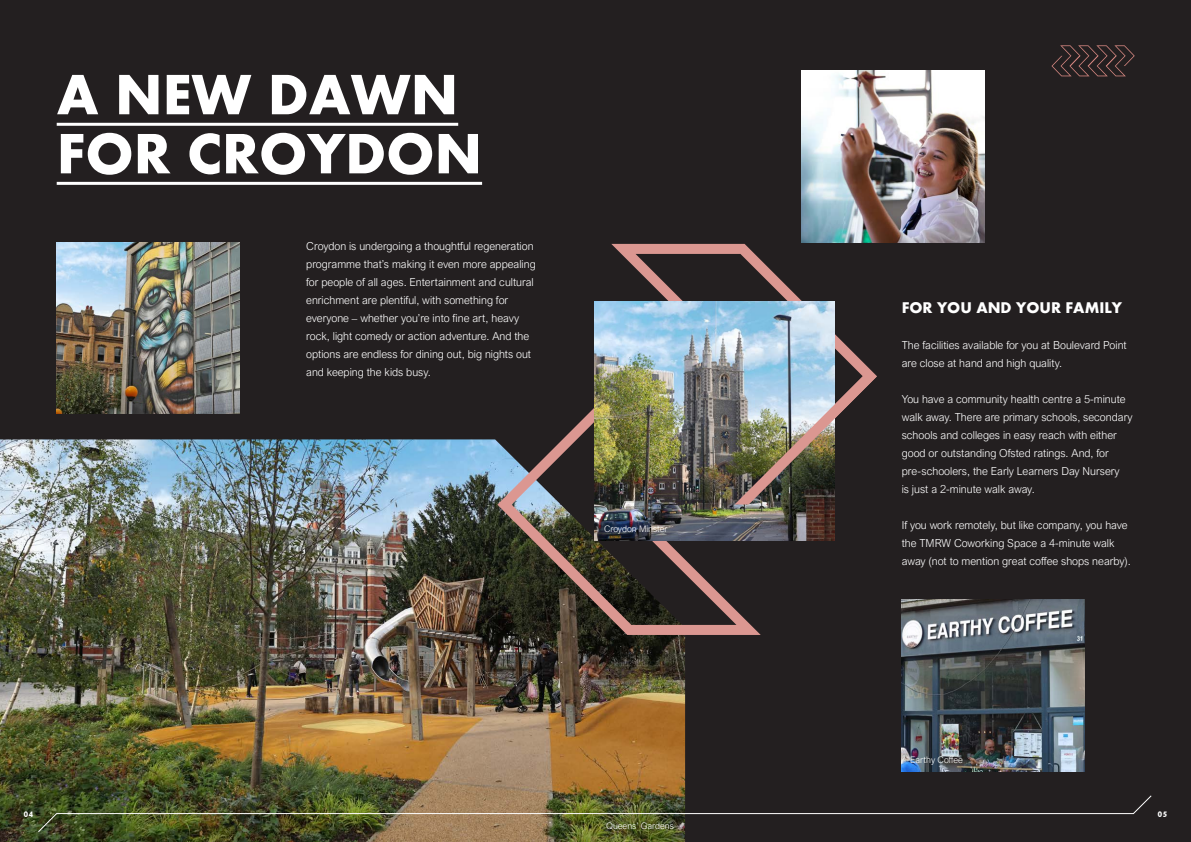
<style>
.page{position:relative;width:1191px;height:842px;background:#231f20}
.page>*{position:absolute;margin:0;border:0;box-sizing:border-box;transform-origin:0 0}
.t1{font:700 59.1px/59.1px "Aharoni";color:#fff}
.t2{font:700 16px "Aharoni";color:#fff}
.t3{font:700 12px "Aharoni";color:#fff}
.t4{font:300 11px/18px "Arial Nova";color:#fff}
.t5{font:300 9px "Arial Nova";color:#fff}
</style>
<div class="page">
<img style="left:0;top:439px;width:685px;height:403px">
<img style="left:57px;top:242px;width:182px;height:171px">
<svg style="left:1051px;top:45px;width:83px;height:31px"></svg>
<hr style="left:57px;top:123px;width:401px;height:3px;background:#fff">
<hr style="left:57px;top:182px;width:425px;height:3px;background:#fff">
<img style="left:901px;top:600px;width:183px;height:171px">
<img style="left:802px;top:71px;width:182px;height:171px">
<svg style="left:497px;top:244px;width:380px;height:391px"></svg>
<img style="left:595px;top:301px;width:239px;height:240px">
<img style="left:734px;top:376px;width:143px;height:128px">
<img style="left:38px;top:795px;width:1113px;height:37px">
<h1 class="t1" style="left:57px;top:70px;width:427px">A NEW DAWN<br>FOR CROYDON</h1>
<p class="t4" style="left:306px;top:237px;width:231px">Croydon is undergoing a thoughtful regeneration programme that’s making it even more appealing for people of all ages. Entertainment and cultural enrichment are plentiful, with something for everyone – whether you’re into fine art, heavy rock, light comedy or action adventure. And the options are endless for dining out, big nights out and keeping the kids busy.</p>
<p class="t5" style="left:604px;top:524px;width:65px">Croydon Minster</p>
<h2 class="t2" style="left:901px;top:301px;width:222px">FOR YOU AND YOUR FAMILY</h2>
<p class="t4" style="left:901px;top:336px;width:227px">The facilities available for you at Boulevard Point are close at hand and high quality.</p>
<p class="t4" style="left:901px;top:390px;width:232px">You have a community health centre a 5-minute walk away. There are primary schools, secondary schools and colleges in easy reach with either good or outstanding Ofsted ratings. And, for pre-schoolers, the Early Learners Day Nursery<br>is just a 2-minute walk away.</p>
<p class="t4" style="left:901px;top:516px;width:231px">If you work remotely, but like company, you have the TMRW Coworking Space a 4-minute walk away (not to mention great coffee shops nearby).</p>
<p class="t5" style="left:910px;top:755px;width:54px">Earthy Coffee</p>
<p class="t3" style="left:23px;top:808px;width:11px">04</p>
<p class="t3" style="left:1157px;top:808px;width:11px">05</p>
<p class="t5" style="left:606px;top:820px;width:69px">Queens’ Gardens</p>
</div>
